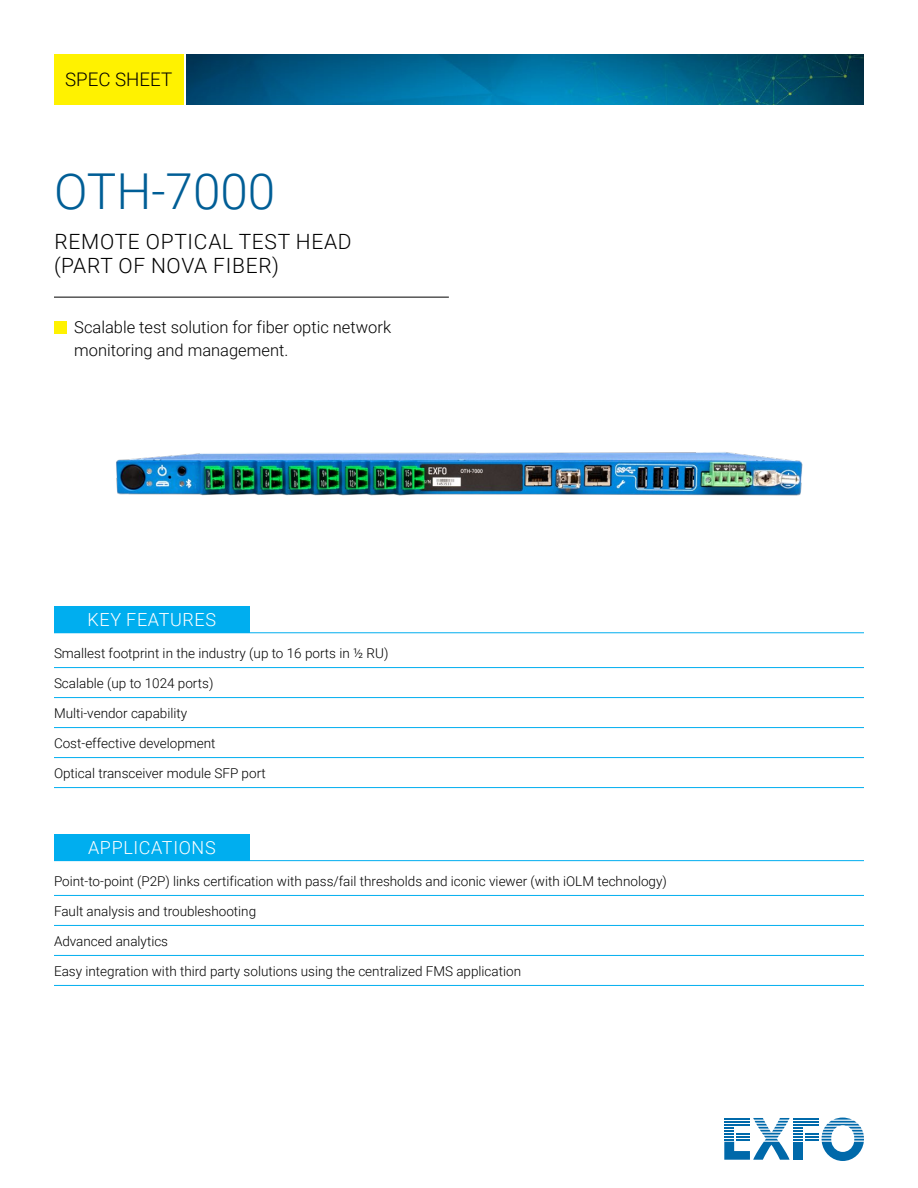
<style>
.page{position:relative;width:918px;height:1188px;background:#fff}
.page>*{position:absolute;margin:0;border:0;box-sizing:border-box;transform-origin:0 0}
.Titre{font:300 49.5px "Roboto";color:#005e96}
.Sous-titre_1{font:300 21px/24px "Roboto";letter-spacing:.035em;color:#000}
.t1{font:300 18.75px "Roboto";color:#000}
.Sous-titre_2{font:300 18px "Roboto";letter-spacing:.035em;color:#fff}
.Bande_bleu_-_Texte{font:300 16.5px/22.5px "Roboto";color:#000}
.Key_-_Texte_filet{font:300 13.5px "Roboto";color:#000}
</style>
<div class="page">
<img style="left:187px;top:54px;width:677px;height:51px">
<div style="left:54px;top:54px;width:129px;height:51px;background:#fff200"></div>
<svg style="left:724px;top:1118px;width:140px;height:43px"></svg>
<hr style="left:724px;top:1124px;width:26px;height:2px;background:#0069aa">
<img style="left:116px;top:452px;width:687px;height:44px">
<hr style="left:54px;top:667px;width:810px;height:1px;background:#00aeef">
<hr style="left:54px;top:697px;width:810px;height:1px;background:#00aeef">
<hr style="left:54px;top:727px;width:810px;height:1px;background:#00aeef">
<hr style="left:54px;top:757px;width:810px;height:1px;background:#00aeef">
<hr style="left:54px;top:787px;width:810px;height:1px;background:#00aeef">
<hr style="left:54px;top:895px;width:810px;height:1px;background:#00aeef">
<hr style="left:54px;top:925px;width:810px;height:1px;background:#00aeef">
<hr style="left:54px;top:955px;width:810px;height:1px;background:#00aeef">
<hr style="left:54px;top:985px;width:810px;height:1px;background:#00aeef">
<hr style="left:54px;top:297px;width:395px;height:1px;background:#000">
<div style="left:54px;top:321px;width:13px;height:13px;background:#fff200"></div>
<div style="left:54px;top:834px;width:196px;height:27px;background:#00aeef"></div>
<hr style="left:250px;top:860px;width:614px;height:1px;background:#00aeef">
<div style="left:54px;top:606px;width:196px;height:27px;background:#00aeef"></div>
<hr style="left:54px;top:633px;width:196px;height:1px;background:#00aeef">
<hr style="left:250px;top:633px;width:614px;height:1px;background:#00aeef">
<h3 class="t1" style="left:65px;top:67px;width:109px">SPEC SHEET</h3>
<p class="Titre" style="left:54px;top:157px;width:223px">OTH-7000</p>
<p class="Sous-titre_1" style="left:54px;top:229px;width:299px">REMOTE OPTICAL TEST HEAD (PART OF NOVA FIBER)</p>
<p class="Bande_bleu_-_Texte" style="left:74px;top:316px;width:318px">Scalable test solution for fiber optic network monitoring and management.</p>
<p class="Sous-titre_2" style="left:88px;top:607px;width:130px">KEY FEATURES</p>
<p class="Key_-_Texte_filet" style="left:54px;top:643px;width:336px">Smallest footprint in the industry (up to 16 ports in ½ RU)</p>
<p class="Key_-_Texte_filet" style="left:54px;top:673px;width:161px">Scalable (up to 1024 ports)</p>
<p class="Key_-_Texte_filet" style="left:54px;top:703px;width:135px">Multi-vendor capability</p>
<p class="Key_-_Texte_filet" style="left:54px;top:733px;width:163px">Cost-effective development</p>
<p class="Key_-_Texte_filet" style="left:54px;top:763px;width:213px">Optical transceiver module SFP port</p>
<p class="Sous-titre_2" style="left:88px;top:835px;width:129px">APPLICATIONS</p>
<p class="Key_-_Texte_filet" style="left:54px;top:871px;width:614px">Point-to-point (P2P) links certification with pass/fail thresholds and iconic viewer (with iOLM technology)</p>
<p class="Key_-_Texte_filet" style="left:54px;top:901px;width:204px">Fault analysis and troubleshooting</p>
<p class="Key_-_Texte_filet" style="left:54px;top:931px;width:116px">Advanced analytics</p>
<p class="Key_-_Texte_filet" style="left:54px;top:961px;width:469px">Easy integration with third party solutions using the centralized FMS application</p>
</div>
